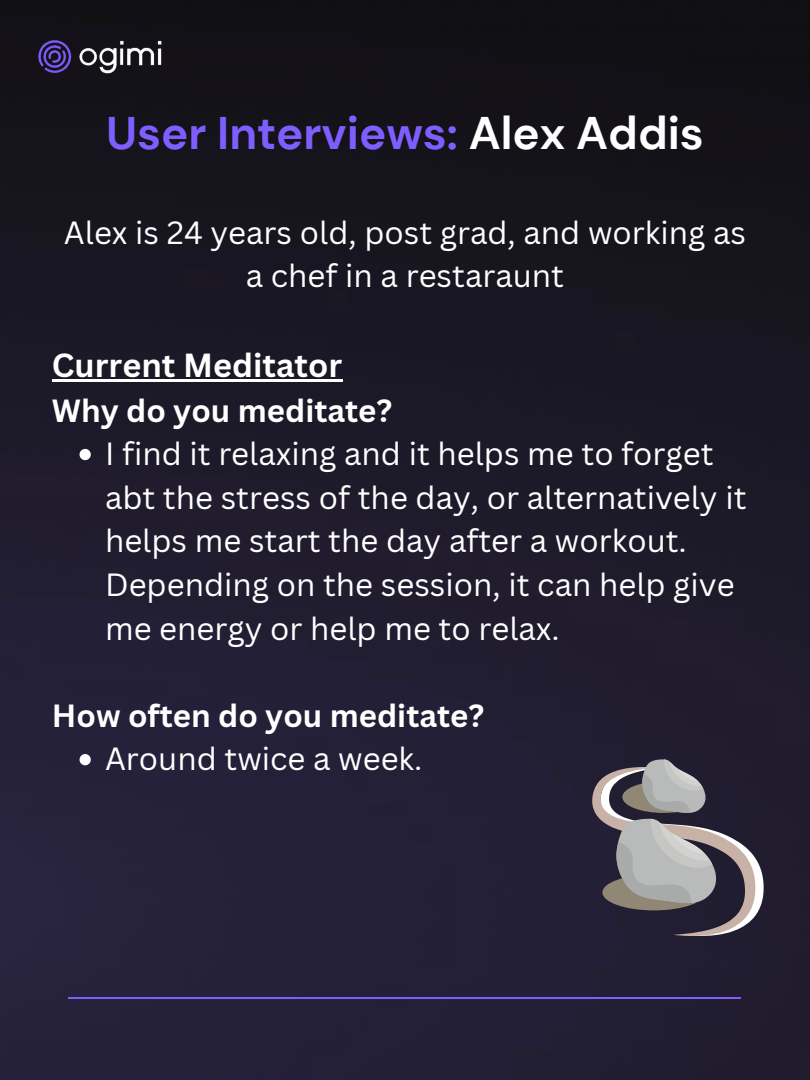
<style>
.page{position:relative;width:810px;height:1080px;background:#fff}
.page>*{position:absolute;margin:0;border:0;box-sizing:border-box;transform-origin:0 0}
.t1{font:700 45.62px "DM Sans";color:#7f5eff}
.t2{font:700 32.5px "Canva Sans";color:#fff}
.t3{font:31.25px/43.6px "Canva Sans";color:#fff}
.t4{font:700 31.25px "Canva Sans";color:#fff}
.s1{color:#fff}
</style>
<div class="page">
<img style="left:0;top:0;width:810px;height:1080px">
<hr style="left:68px;top:997px;width:672px;height:2px;background:#7f5eff">
<img style="left:34px;top:31px;width:139px;height:50px">
<svg style="left:80px;top:449px;width:11px;height:11px"></svg>
<svg style="left:80px;top:754px;width:11px;height:11px"></svg>
<hr style="left:52px;top:379px;width:290px;height:3px;background:#fff">
<svg style="left:592px;top:759px;width:172px;height:177px;background:#6b676f"></svg>
<h1 class="t1" style="left:106px;top:104px;width:599px">User Interviews: <span class="s1">Alex Addis</span></h1>
<p class="t3" style="left:64px;top:210px;width:684px;text-align:center">Alex is 24 years old, post grad, and working as a chef in a restaraunt</p>
<p class="t2" style="left:52px;top:342px;width:292px">Current Meditator</p>
<p class="t4" style="left:52px;top:388px;width:342px">Why do you meditate?</p>
<p class="t3" style="left:105px;top:431px;width:643px">I find it relaxing and it helps me to forget abt the stress of the day, or alternatively it helps me start the day after a workout.<br>Depending on the session, it can help give me energy or help me to relax.</p>
<p class="t4" style="left:52px;top:693px;width:434px">How often do you meditate?</p>
<p class="t3" style="left:105px;top:737px;width:319px">Around twice a week.</p>
</div>
